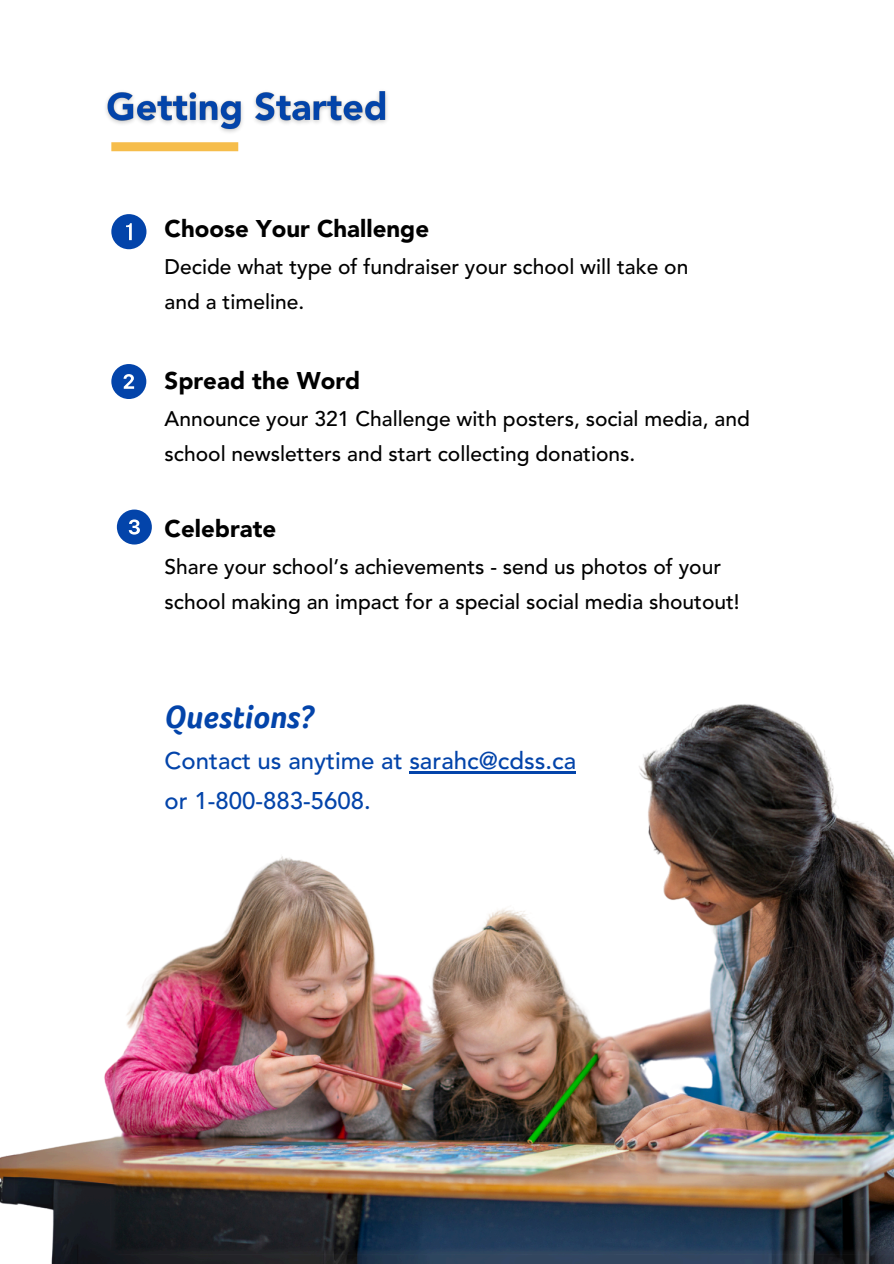
<style>
.page{position:relative;width:894px;height:1264px;background:#fff}
.page>*{position:absolute;margin:0;border:0;box-sizing:border-box;transform-origin:0 0}
.t1{font:italic 700 33px "Foco";color:#0344aa}
.t2{font:500 24px/39.3px "Avenir LT Std";color:#0344aa}
.t3{font:900 24px "Avenir LT Std";color:#000}
.t4{font:500 21px/34.8px "Avenir LT Std";color:#000}
</style>
<div class="page">
<img style="left:0;top:704px;width:893px;height:559px">
<img style="left:106px;top:91px;width:281px;height:42px">
<hr style="left:409px;top:771px;width:167px;height:3px;background:#0344aa">
<div style="left:111px;top:142px;width:127px;height:9px;background:#f6bd4b"></div>
<svg style="left:111px;top:214px;width:35px;height:35px"></svg>
<svg style="left:111px;top:364px;width:35px;height:35px"></svg>
<svg style="left:117px;top:509px;width:35px;height:35px"></svg>
<p class="t3" style="left:164px;top:219px;width:266px">Choose Your Challenge</p>
<p class="t4" style="left:164px;top:251px;width:525px">Decide what type of fundraiser your school will take on and a timeline.</p>
<p class="t3" style="left:164px;top:371px;width:197px">Spread the Word</p>
<p class="t4" style="left:164px;top:403px;width:586px">Announce your 321 Challenge with posters, social media, and school newsletters and start collecting donations.</p>
<p class="t3" style="left:164px;top:519px;width:113px">Celebrate</p>
<p class="t4" style="left:164px;top:551px;width:576px">Share your school’s achievements - send us photos of your school making an impact for a special social media shoutout!</p>
<p class="t1" style="left:164px;top:698px;width:151px">Questions?</p>
<p class="t2" style="left:164px;top:743px;width:413px">Contact us anytime at sarahc@cdss.ca or 1-800-883-5608.</p>
</div>
